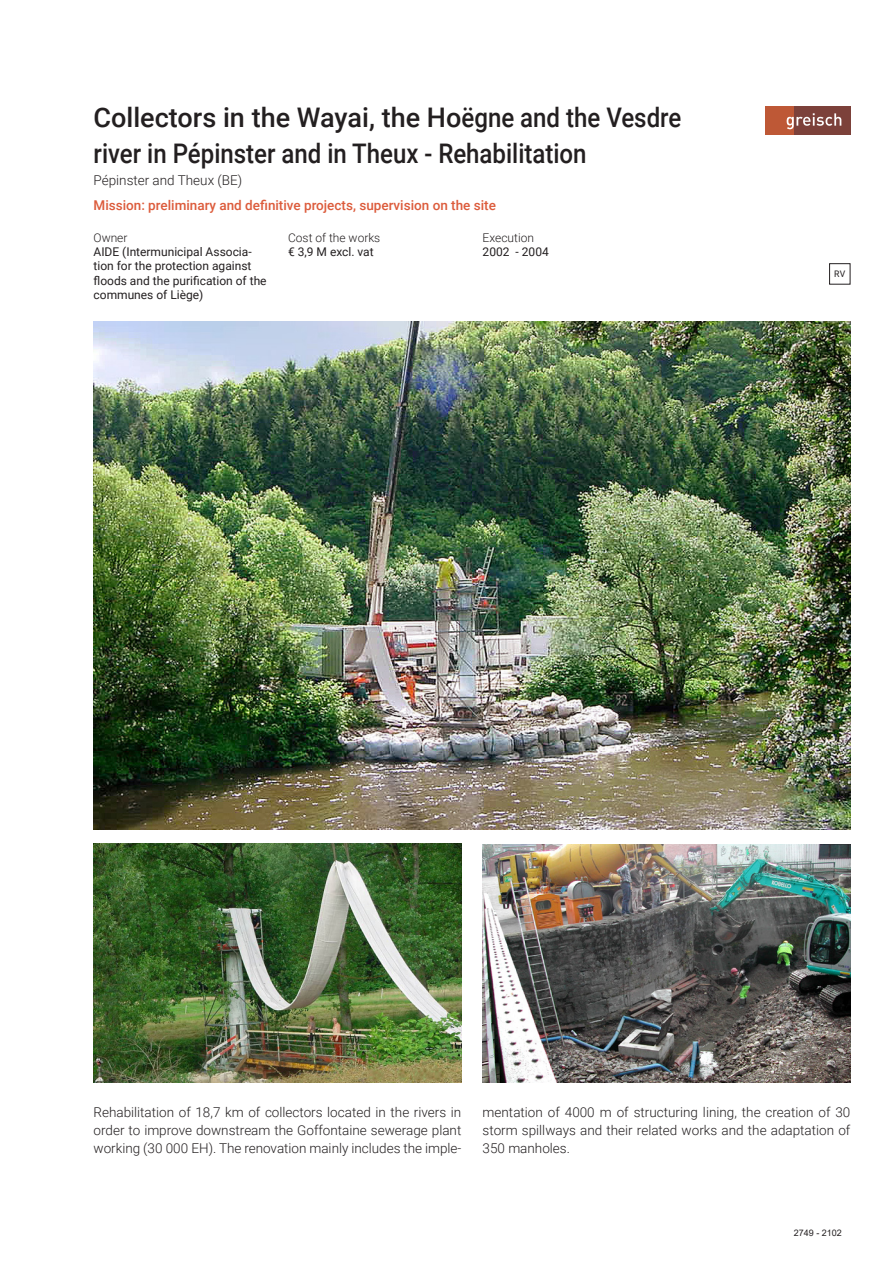
<style>
.page{position:relative;width:893px;height:1263px;background:#fff}
.page>*{position:absolute;margin:0;border:0;box-sizing:border-box;transform-origin:0 0}
.FR1-titre{font:500 27px "Roboto";color:#231f20}
.FR1-titre-2{font:500 27px "Roboto";color:#231f20;scale:.89 1}
.FR2-adresse{font:300 13.5px/18px "Roboto";color:#231f20;text-align:justify}
.FR3-Mission{font:500 13.5px "Roboto";color:#dc5b3b}
.FR5-suite_renseignem{font:12px/14.4px "Roboto";color:#231f20}
.FR4_Rensegnement{font:300 12px "Roboto";color:#231f20}
.FR5-suite_renseignem-2{font:300 12px/14.4px "Roboto";color:#231f20}
.FR-Folio{font:9px "Arial";color:#231f20}
.Picto{font:9px "Roboto";color:#231f20}
.s1{font-weight:400}
</style>
<div class="page">
<img style="left:94px;top:321px;width:756px;height:508px">
<img style="left:94px;top:843px;width:367px;height:239px">
<img style="left:483px;top:844px;width:367px;height:238px">
<div style="left:765px;top:106px;width:29px;height:29px;background:#be5836"></div>
<div style="left:794px;top:106px;width:56px;height:29px;background:#7c413a"></div>
<svg style="left:787px;top:113px;width:54px;height:16px"></svg>
<div style="left:829px;top:263px;width:21px;height:22px;border:1px solid #231f20"></div>
<p class="FR1-titre" style="left:94px;top:98px;width:589px">Collectors in the Wayai, the Hoëgne and the Vesdre</p>
<p class="FR1-titre-2" style="left:94px;top:135px;width:556px">river in Pépinster and in Theux - Rehabilitation</p>
<p class="FR2-adresse" style="left:94px;top:171px;width:150px">Pépinster and Theux (BE)</p>
<p class="FR3-Mission" style="left:94px;top:196px;width:404px">Mission: preliminary and definitive projects, supervision on the site</p>
<p class="FR4_Rensegnement" style="left:94px;top:229px;width:35px">Owner</p>
<p class="FR5-suite_renseignem" style="left:94px;top:244px;width:175px">AIDE (Intermunicipal Associa&shy;tion for the protection against floods and the purification of the communes of Liège)</p>
<p class="FR4_Rensegnement" style="left:288px;top:229px;width:94px">Cost of the works</p>
<p class="FR5-suite_renseignem" style="left:288px;top:244px;width:87px">€ 3,9 M excl. vat</p>
<p class="FR5-suite_renseignem-2" style="left:483px;top:230px;width:68px">Execution<br><span class="s1">2002 - 2004</span></p>
<p class="Picto" style="left:834px;top:268px;width:13px">RV</p>
<p class="FR2-adresse" style="left:94px;top:1103px;width:369px">Rehabilitation of 18,7 km of collectors located in the rivers in order to improve downstream the Goffontaine sewerage plant working (30 000 EH). The renovation mainly includes the imple-</p>
<p class="FR2-adresse" style="left:483px;top:1103px;width:369px">mentation of 4000 m of structuring lining, the creation of 30 storm spillways and their related works and the adaptation of 350 manholes.</p>
<p class="FR-Folio" style="left:794px;top:1226px;width:50px">2749 - 2102</p>
</div>
